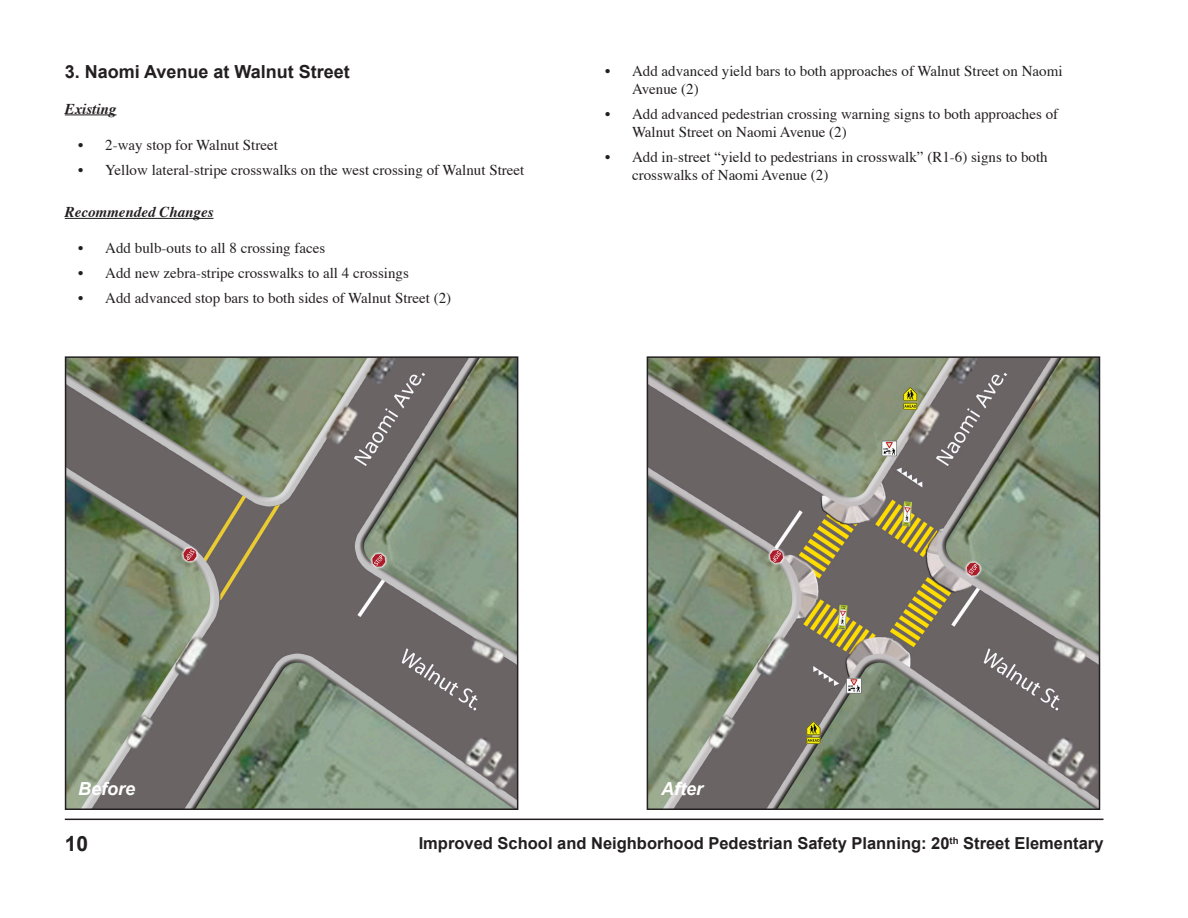
<style>
.page{position:relative;width:1188px;height:918px;background:#fff}
.page>*{position:absolute;margin:0;border:0;box-sizing:border-box;transform-origin:0 0}
.t1{font:700 21px "Arial";color:#231f20}
.t2{font:700 18px "Arial";color:#231f20}
.t3{font:italic 700 18px "Arial";color:#fff}
.t4{font:700 16.5px "Arial";color:#231f20}
.t5{font:15px/18px "Times";color:#231f20}
.t6{font:italic 700 15px "Times";color:#231f20}
</style>
<div class="page">
<hr style="left:65px;top:819px;width:1039px;height:1px;background:#231f20">
<img style="left:68px;top:359px;width:447px;height:448px">
<div style="left:65px;top:356px;width:453px;height:454px;border:2px solid #231f20"></div>
<img style="left:650px;top:359px;width:447px;height:448px">
<div style="left:647px;top:356px;width:453px;height:454px;border:2px solid #231f20"></div>
<hr style="left:65px;top:114px;width:51px;height:1px;background:#231f20">
<hr style="left:65px;top:218px;width:149px;height:1px;background:#231f20">
<p class="t2" style="left:65px;top:60px;width:287px">3. Naomi Avenue at Walnut Street</p>
<p class="t6" style="left:65px;top:95px;width:53px">Existing</p>
<p class="t5" style="left:78px;top:135px;width:201px">• 2-way stop for Walnut Street</p>
<p class="t5" style="left:78px;top:159px;width:448px">• Yellow lateral-stripe crosswalks on the west crossing of Walnut Street</p>
<p class="t6" style="left:65px;top:198px;width:150px">Recommended Changes</p>
<p class="t5" style="left:78px;top:238px;width:248px">• Add bulb-outs to all 8 crossing faces</p>
<p class="t5" style="left:78px;top:263px;width:332px">• Add new zebra-stripe crosswalks to all 4 crossings</p>
<p class="t5" style="left:78px;top:288px;width:374px">• Add advanced stop bars to both sides of Walnut Street (2)</p>
<p class="t5" style="left:632px;top:61px;width:432px;text-indent:-27px">• Add advanced yield bars to both approaches of Walnut Street on Naomi<br>Avenue (2)</p>
<p class="t5" style="left:632px;top:103px;width:428px;text-indent:-27px">• Add advanced pedestrian crossing warning signs to both approaches of<br>Walnut Street on Naomi Avenue (2)</p>
<p class="t5" style="left:632px;top:146px;width:417px;text-indent:-27px">• Add in-street “yield to pedestrians in crosswalk” (R1-6) signs to both crosswalks of Naomi Avenue (2)</p>
<p class="t3" style="left:78px;top:777px;width:59px">Before</p>
<p class="t3" style="left:661px;top:777px;width:43px">After</p>
<h1 class="t1" style="left:65px;top:830px;width:25px">10</h1>
<p class="t4" style="left:419px;top:833px;width:686px">Improved School and Neighborhood Pedestrian Safety Planning: 20<sup>th</sup> Street Elementary</p>
</div>
